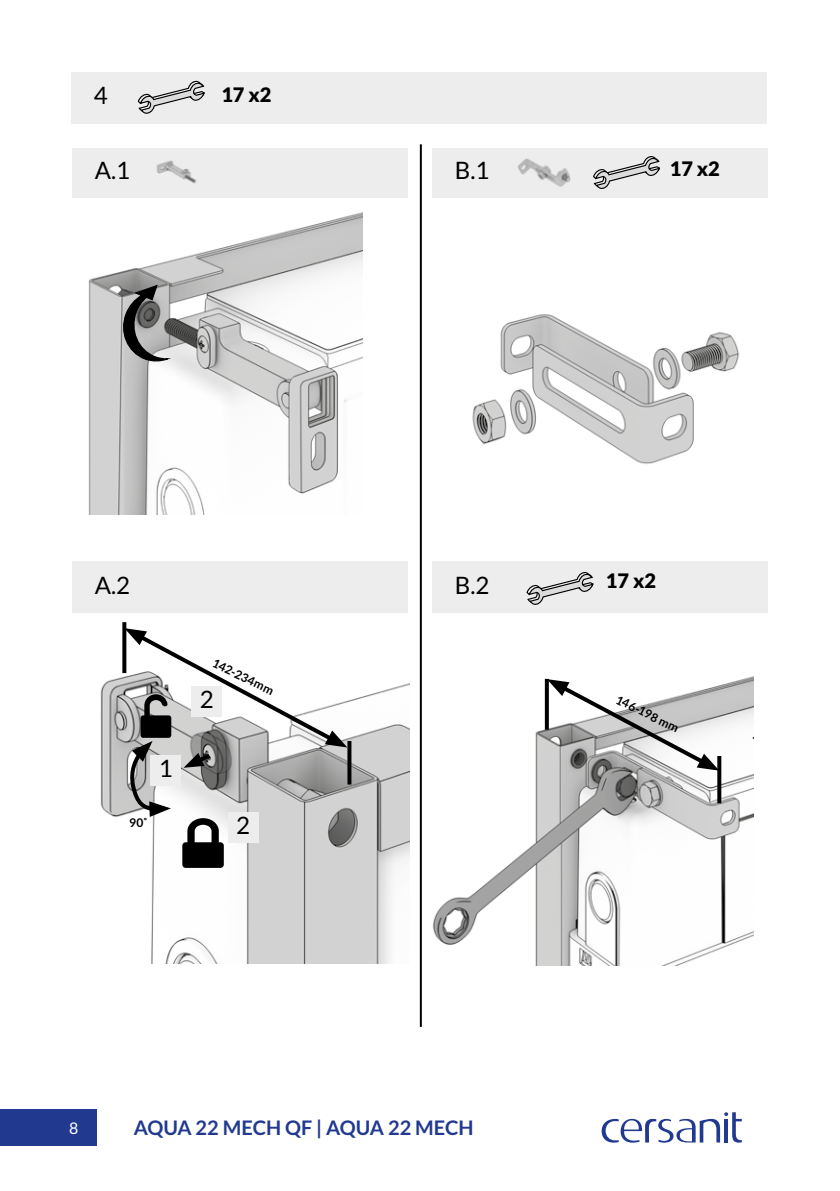
<style>
.page{position:relative;width:840px;height:1191px;background:#fff}
.page>*{position:absolute;margin:0;border:0;box-sizing:border-box;transform-origin:0 0}
.t1{font:24px "Lato";color:#000}
.t2{font:700 20px "Lato";color:#213a8f}
.t3{font:900 20px "Lato";color:#000}
.t4{font:16px "Lato";color:#fff}
.t5{font:700 12px "Lato";color:#000}
</style>
<div class="page">
<svg style="left:601px;top:1112px;width:140px;height:30px"></svg>
<div style="left:0;top:1108px;width:96px;height:37px;background:#213a8f"></div>
<img style="left:88px;top:212px;width:274px;height:303px">
<img style="left:100px;top:673px;width:309px;height:290px">
<img style="left:472px;top:314px;width:267px;height:150px">
<img style="left:432px;top:676px;width:321px;height:289px">
<div style="left:71px;top:72px;width:695px;height:51px;background:#ededed"></div>
<div style="left:72px;top:148px;width:335px;height:49px;background:#ededed"></div>
<div style="left:72px;top:561px;width:335px;height:51px;background:#ededed"></div>
<div style="left:432px;top:148px;width:335px;height:49px;background:#ededed"></div>
<div style="left:432px;top:561px;width:335px;height:51px;background:#ededed"></div>
<hr style="left:419px;top:144px;width:2px;height:883px;background:#000">
<svg style="left:122px;top:622px;width:4px;height:51px"></svg>
<svg style="left:544px;top:679px;width:2px;height:50px"></svg>
<svg style="left:347px;top:741px;width:4px;height:43px"></svg>
<svg style="left:717px;top:756px;width:4px;height:47px"></svg>
<svg style="left:546px;top:679px;width:173px;height:91px"></svg>
<img style="left:148px;top:160px;width:57px;height:38px">
<img style="left:515px;top:158px;width:56px;height:40px">
<svg style="left:137px;top:81px;width:68px;height:33px"></svg>
<svg style="left:593px;top:156px;width:67px;height:33px"></svg>
<svg style="left:526px;top:572px;width:68px;height:33px"></svg>
<svg style="left:124px;top:628px;width:223px;height:240px"></svg>
<svg style="left:119px;top:284px;width:56px;height:78px"></svg>
<p class="t1" style="left:94px;top:82px;width:15px">4</p>
<p class="t1" style="left:95px;top:157px;width:37px">A.1</p>
<p class="t3" style="left:221px;top:83px;width:52px">17 x2</p>
<p class="t1" style="left:454px;top:157px;width:36px">B.1</p>
<p class="t3" style="left:669px;top:157px;width:52px">17 x2</p>
<p class="t1" style="left:95px;top:571px;width:37px">A.2</p>
<p class="t1" style="left:159px;top:755px;width:15px">1</p>
<p class="t5" style="left:129px;top:815px;width:20px">90˚</p>
<p class="t5" style="left:216px;top:656px;width:68px;rotate:26deg">142-234mm</p>
<p class="t1" style="left:199px;top:686px;width:15px">2</p>
<p class="t1" style="left:236px;top:812px;width:15px">2</p>
<p class="t1" style="left:454px;top:571px;width:36px">B.2</p>
<p class="t4" style="left:69px;top:1119px;width:11px">8</p>
<p class="t2" style="left:134px;top:1116px;width:341px">AQUA 22 MECH QF | AQUA 22 MECH</p>
<p class="t3" style="left:605px;top:568px;width:52px">17 x2</p>
<p class="t5" style="left:619px;top:692px;width:70px;rotate:26deg">146-198 mm</p>
</div>
